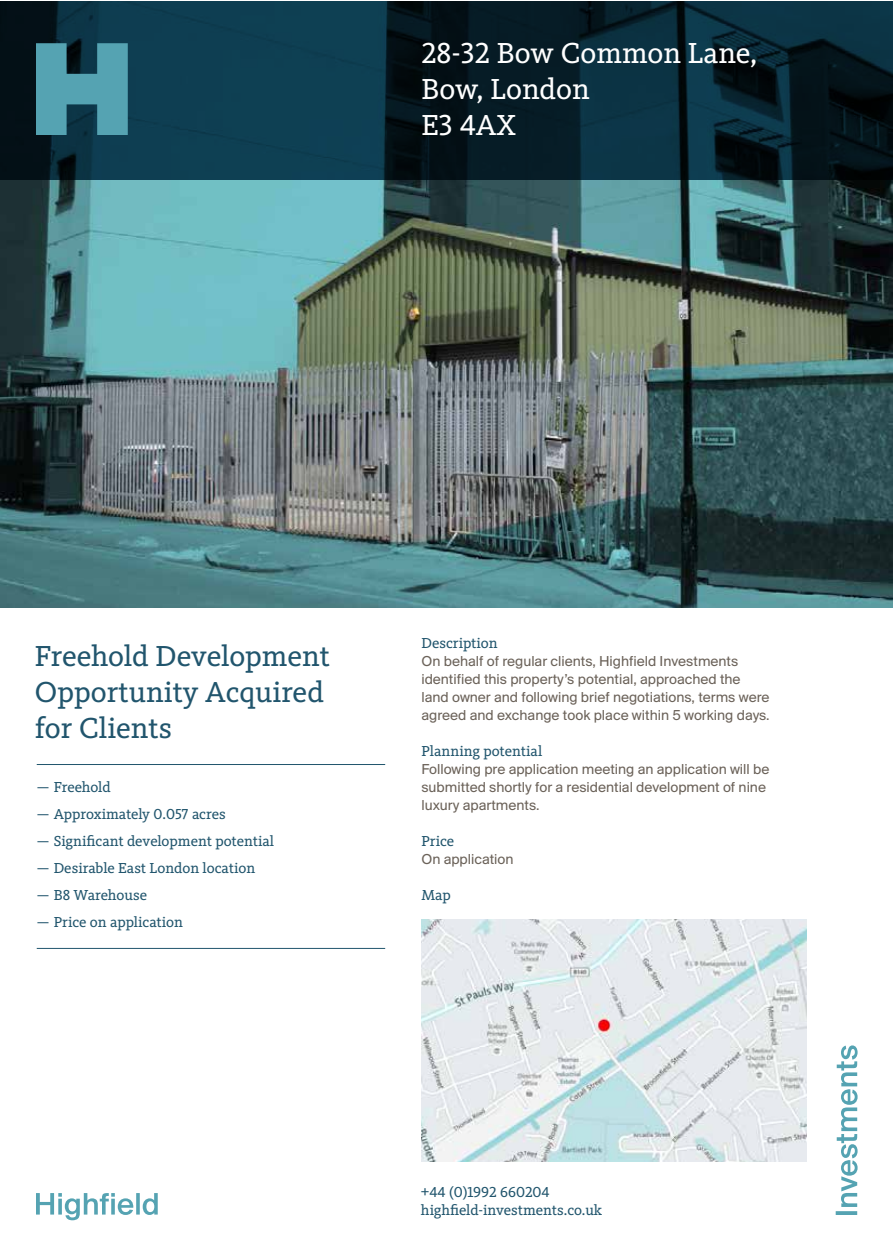
<style>
.page{position:relative;width:893px;height:1260px;background:#fff}
.page>*{position:absolute;margin:0;border:0;box-sizing:border-box;transform-origin:0 0}
.t1{font:30px/36px "Kievit Slab Pro";color:#21556d}
.t2{font:30px/36px "Kievit Slab Pro";color:#fff}
.t3{font:15px/18px "Suisse BP Intl";color:#6b6259}
.t4{font:15px/18px "Kievit Slab Pro";color:#21556d}
</style>
<div class="page">
<img style="left:1px;top:180px;width:891px;height:427px">
<svg style="left:0;top:1px;width:892px;height:179px;background:#092936"></svg>
<svg style="left:36px;top:43px;width:92px;height:92px;background:#438896"></svg>
<svg style="left:36px;top:1193px;width:122px;height:27px"></svg>
<svg style="left:836px;top:1045px;width:22px;height:170px"></svg>
<hr style="left:37px;top:764px;width:348px;height:1px;background:#21556d">
<hr style="left:37px;top:948px;width:348px;height:1px;background:#21556d">
<img style="left:421px;top:919px;width:386px;height:242px">
<h1 class="t2" style="left:421px;top:35px;width:337px">28-32 Bow Common Lane,<br>Bow, London<br>E3 4AX</h1>
<h1 class="t1" style="left:35px;top:638px;width:297px">Freehold Development<br>Opportunity Acquired for Clients</h1>
<p class="t4" style="left:421px;top:634px;width:78px">Description</p>
<p class="t3" style="left:421px;top:652px;width:350px">On behalf of regular clients, Highfield Investments identified this property’s potential, approached the land owner and following brief negotiations, terms were agreed and exchange took place within 5 working days.</p>
<p class="t4" style="left:421px;top:742px;width:122px">Planning potential</p>
<p class="t3" style="left:421px;top:760px;width:349px">Following pre application meeting an application will be submitted shortly for a residential development of nine luxury apartments.</p>
<p class="t4" style="left:421px;top:832px;width:34px">Price</p>
<p class="t3" style="left:421px;top:850px;width:94px">On application</p>
<p class="t4" style="left:421px;top:886px;width:31px">Map</p>
<p class="t4" style="left:37px;top:778px;width:75px">— Freehold</p>
<p class="t4" style="left:37px;top:805px;width:191px">— Approximately 0.057 acres</p>
<p class="t4" style="left:37px;top:832px;width:239px">— Significant development potential</p>
<p class="t4" style="left:37px;top:859px;width:220px">— Desirable East London location</p>
<p class="t4" style="left:37px;top:886px;width:112px">— B8 Warehouse</p>
<p class="t4" style="left:37px;top:913px;width:148px">— Price on application</p>
<p class="t4" style="left:421px;top:1183px;width:183px">+44 (0)1992 660204 highfield-investments.co.uk</p>
</div>
